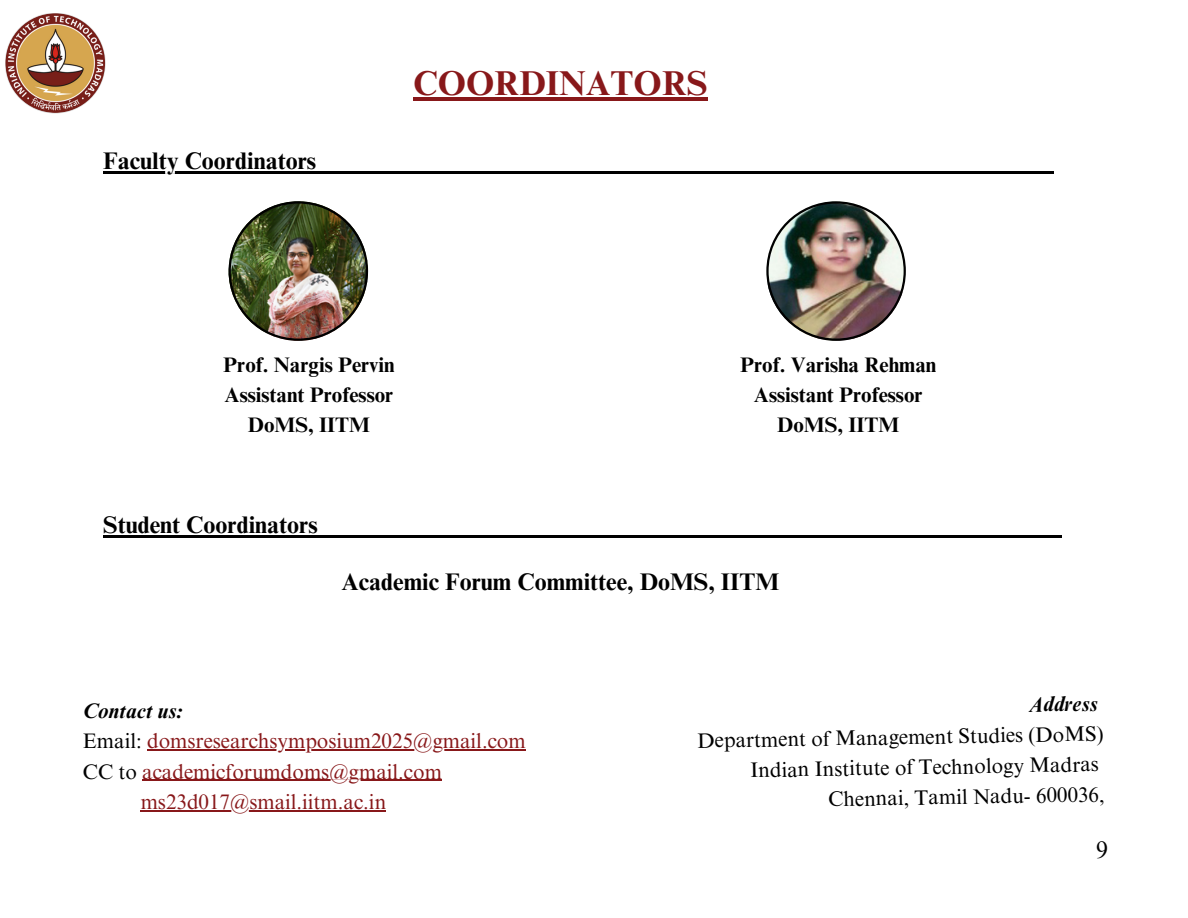
<style>
.page{position:relative;width:1188px;height:918px;background:#fff}
.page>*{position:absolute;margin:0;border:0;box-sizing:border-box;transform-origin:0 0}
.t1{font:700 34.5px "Times NRMT Pro";color:#88181a}
.t2{font:700 24px "Times NRMT Pro";color:#000}
.t3{font:24px "Times NRMT Pro";color:#000001}
.t4{font:21px "Times NRMT Pro";color:#88181a}
.t5{font:21px "Times NRMT Pro";color:#000}
.t6{font:700 21px/30.3px "Times NRMT Pro";color:#000;text-align:center}
.t7{font:italic 700 21px "Times NRMT Pro";color:#000}
.s1{color:#000}
</style>
<div class="page">
<img style="left:6px;top:13px;width:99px;height:100px;border-radius:50%">
<img style="left:229px;top:201px;width:139px;height:140px">
<img style="left:766px;top:201px;width:140px;height:140px">
<hr style="left:413px;top:97px;width:295px;height:3px;background:#88181a">
<hr style="left:103px;top:171px;width:213px;height:2px;background:#000">
<hr style="left:316px;top:171px;width:738px;height:2px;background:#000">
<hr style="left:103px;top:535px;width:215px;height:2px;background:#000">
<hr style="left:318px;top:535px;width:743px;height:2px;background:#000">
<hr style="left:147px;top:749px;width:379px;height:2px;background:#88181a">
<hr style="left:142px;top:780px;width:300px;height:1px;background:#88181a">
<hr style="left:141px;top:810px;width:245px;height:1px;background:#88181a">
<p class="t2" style="left:103px;top:151px;width:214px">Faculty Coordinators</p>
<p class="t1" style="left:413px;top:70px;width:296px">COORDINATORS</p>
<h4 class="t6" style="left:223px;top:352px;width:173px">Prof. Nargis Pervin<br>Assistant Professor<br>DoMS, IITM</h4>
<h4 class="t6" style="left:740px;top:352px;width:198px">Prof. Varisha Rehman<br>Assistant Professor<br>DoMS, IITM</h4>
<h2 class="t2" style="left:103px;top:516px;width:216px">Student Coordinators</h2>
<h2 class="t2" style="left:341px;top:573px;width:439px">Academic Forum Committee, DoMS, IITM</h2>
<p class="t7" style="left:83px;top:703px;width:102px">Contact us:</p>
<p class="t4" style="left:83px;top:733px;width:444px"><span class="s1">Email:</span> domsresearchsymposium2025@gmail.com</p>
<p class="t4" style="left:83px;top:764px;width:361px"><span class="s1">CC to</span> academicforumdoms@gmail.com</p>
<p class="t4" style="left:141px;top:794px;width:247px">ms23d017@smail.iitm.ac.in</p>
<p class="t7" style="left:1028px;top:697px;width:71px;rotate:-1deg">Address</p>
<p class="t5" style="left:697px;top:733px;width:408px;rotate:-1deg">Department of Management Studies (DoMS)</p>
<p class="t5" style="left:750px;top:762px;width:350px;rotate:-1deg">Indian Institute of Technology Madras</p>
<p class="t5" style="left:828px;top:791px;width:278px;rotate:-1deg">Chennai, Tamil Nadu- 600036,</p>
<p class="t3" style="left:1096px;top:840px;width:13px">9</p>
</div>
